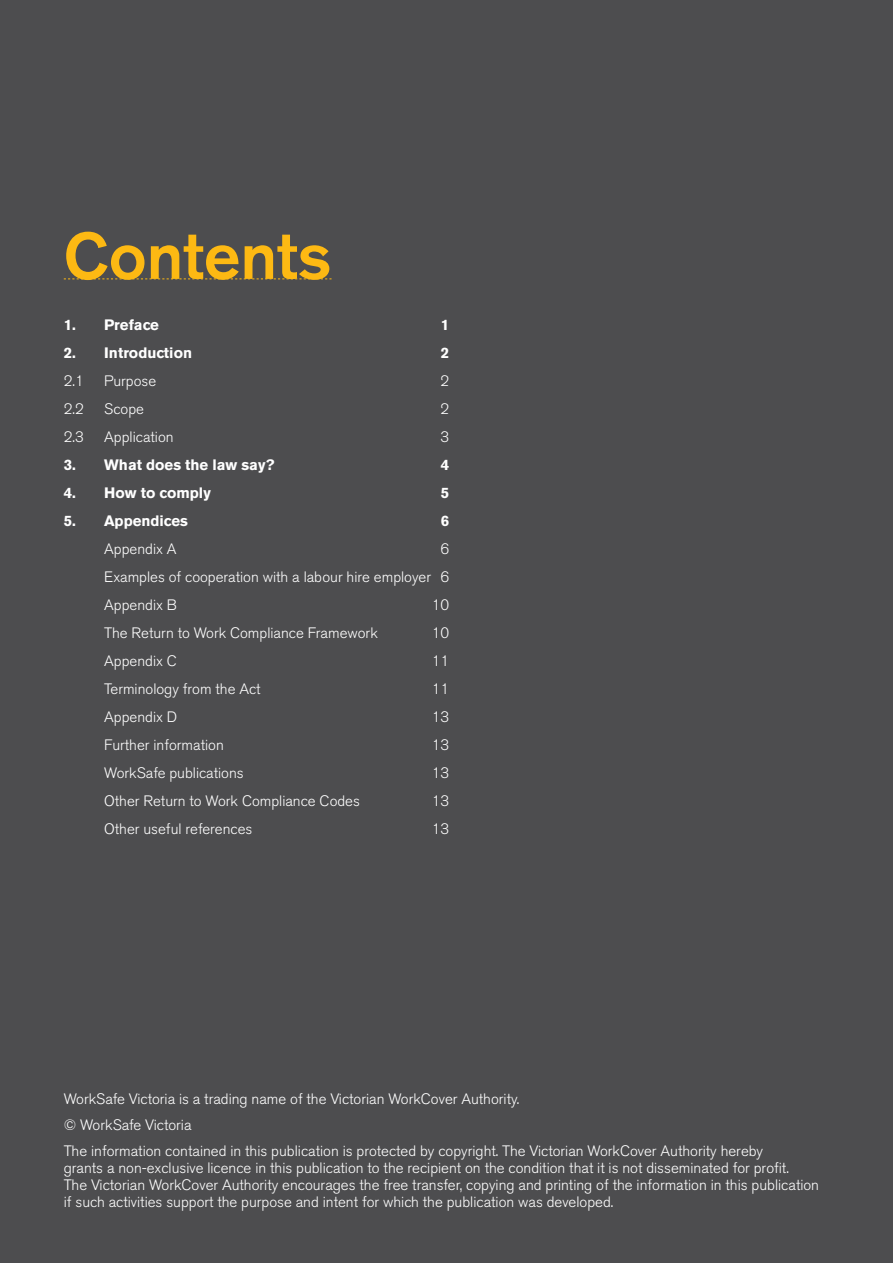
<style>
.page{position:relative;width:893px;height:1263px;background:#4d4d4f}
.page>*{position:absolute;margin:0;border:0;box-sizing:border-box;transform-origin:0 0}
.t1{font:500 65.25px "Akzidenz Grotesk BE";color:#fdb913}
.t2{font:300 15px/25.8px "Akzidenz Grotesk BE";color:#fff}
.t3{font:700 15px "Akzidenz Grotesk BE";color:#fff}
</style>
<div class="page">
<svg style="left:64px;top:279px;width:268px;height:1px"></svg>
<h1 class="t1" style="left:64px;top:216px;width:269px">Contents</h1>
<p class="t3" style="left:64px;top:316px;width:97px">1. Preface</p>
<p class="t3" style="left:441px;top:316px;width:10px">1</p>
<p class="t3" style="left:64px;top:344px;width:130px">2. Introduction</p>
<p class="t3" style="left:441px;top:344px;width:10px">2</p>
<p class="t2" style="left:64px;top:368px;width:21px">2.1</p>
<p class="t2" style="left:104px;top:368px;width:53px">Purpose</p>
<p class="t2" style="left:441px;top:368px;width:10px">2</p>
<p class="t2" style="left:64px;top:396px;width:21px">2.2</p>
<p class="t2" style="left:104px;top:396px;width:41px">Scope</p>
<p class="t2" style="left:441px;top:396px;width:10px">2</p>
<p class="t2" style="left:64px;top:424px;width:21px">2.3</p>
<p class="t2" style="left:104px;top:424px;width:71px">Application</p>
<p class="t2" style="left:441px;top:424px;width:10px">3</p>
<p class="t3" style="left:64px;top:456px;width:212px">3. What does the law say?</p>
<p class="t3" style="left:441px;top:456px;width:10px">4</p>
<p class="t3" style="left:64px;top:484px;width:149px">4. How to comply</p>
<p class="t3" style="left:441px;top:484px;width:10px">5</p>
<p class="t3" style="left:64px;top:512px;width:126px">5. Appendices</p>
<p class="t3" style="left:441px;top:512px;width:10px">6</p>
<p class="t2" style="left:104px;top:536px;width:74px">Appendix A</p>
<p class="t2" style="left:104px;top:535px;width:346px;line-height:28px;text-align:justify;text-indent:336px">6<br>Examples of cooperation with a labour hire employer 6<br>Appendix B</p>
<p class="t2" style="left:432px;top:592px;width:19px">10</p>
<p class="t2" style="left:104px;top:620px;width:275px">The Return to Work Compliance Framework</p>
<p class="t2" style="left:432px;top:620px;width:19px">10</p>
<p class="t2" style="left:104px;top:648px;width:74px">Appendix C</p>
<p class="t2" style="left:432px;top:648px;width:19px">11</p>
<p class="t2" style="left:104px;top:676px;width:158px">Terminology from the Act</p>
<p class="t2" style="left:432px;top:676px;width:19px">11</p>
<p class="t2" style="left:104px;top:704px;width:74px">Appendix D</p>
<p class="t2" style="left:432px;top:704px;width:19px">13</p>
<p class="t2" style="left:104px;top:732px;width:121px">Further information</p>
<p class="t2" style="left:432px;top:732px;width:19px">13</p>
<p class="t2" style="left:104px;top:760px;width:141px">WorkSafe publications</p>
<p class="t2" style="left:432px;top:760px;width:19px">13</p>
<p class="t2" style="left:104px;top:788px;width:257px">Other Return to Work Compliance Codes</p>
<p class="t2" style="left:432px;top:788px;width:19px">13</p>
<p class="t2" style="left:104px;top:816px;width:150px">Other useful references</p>
<p class="t2" style="left:432px;top:816px;width:19px">13</p>
<p class="t2" style="left:64px;top:1086px;width:701px">WorkSafe Victoria is a trading name of the Victorian WorkCover Authority.<br>© WorkSafe Victoria<br>The information contained in this publication is protected by copyright. The Victorian WorkCover Authority hereby</p>
<p class="t2" style="left:64px;top:1159px;width:757px;line-height:17.2px">grants a non-exclusive licence in this publication to the recipient on the condition that it is not disseminated for profit.<br>The Victorian WorkCover Authority encourages the free transfer, copying and printing of the information in this publication if such activities support the purpose and intent for which the publication was developed.</p>
</div>
